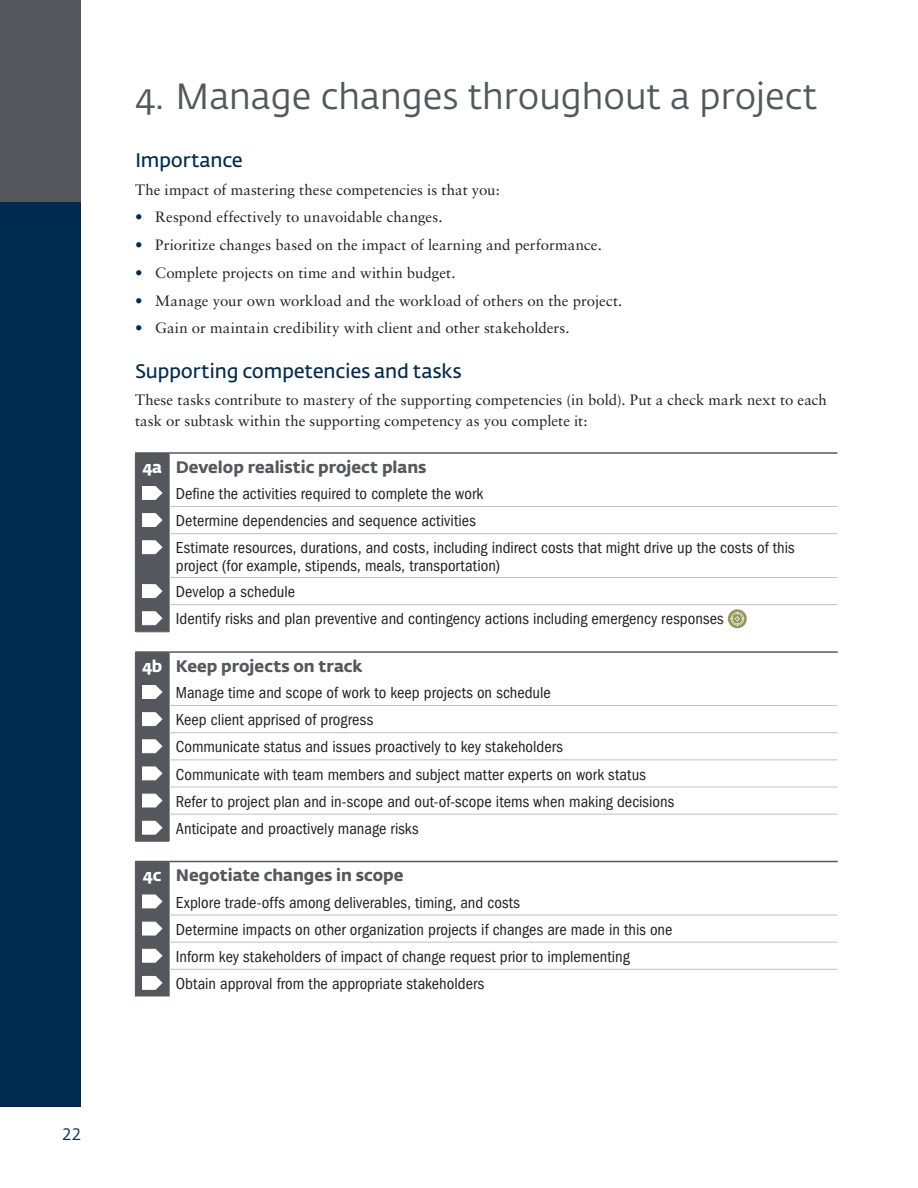
<style>
.page{position:relative;width:918px;height:1188px;background:#fff}
.page>*{position:absolute;margin:0;border:0;box-sizing:border-box;transform-origin:0 0}
.t1{font:36px "Fedra Sans Std";color:#54575c}
.t2{font:19.5px "Fedra Sans";letter-spacing:-.025em;color:#002b50}
.t3{font:condensed 16.5px/27.2px "Franklin Gothic LT";color:#231f20}
.t4{font:700 16.5px "Fedra Sans Std";color:#54575c}
.t5{font:16.5px "Fedra Sans Std";color:#002f54}
.t6{font:15px/21px "Sabon LT Std";letter-spacing:.005em;color:#231f20}
.s1{color:#002b50}
.s2{color:#fff}
</style>
<div class="page">
<div style="left:0;top:0;width:81px;height:1107px;background:#002b50"></div>
<div style="left:0;top:0;width:81px;height:202px;background:#54575c"></div>
<svg style="left:170px;top:733px;width:667px;height:128px"></svg>
<hr style="left:169px;top:452px;width:668px;height:2px;background:#54575c">
<hr style="left:169px;top:651px;width:669px;height:2px;background:#54575c">
<hr style="left:169px;top:861px;width:669px;height:1px;background:#54575c">
<hr style="left:135px;top:452px;width:34px;height:2px;background:#54575c">
<hr style="left:170px;top:506px;width:667px;height:1px;background:#c4c1c1">
<hr style="left:170px;top:533px;width:667px;height:1px;background:#c4c1c1">
<hr style="left:170px;top:577px;width:667px;height:1px;background:#c4c1c1">
<hr style="left:170px;top:604px;width:667px;height:1px;background:#c4c1c1">
<hr style="left:170px;top:732px;width:667px;height:1px;background:#c4c1c1">
<hr style="left:170px;top:759px;width:667px;height:1px;background:#c4c1c1">
<hr style="left:170px;top:787px;width:667px;height:1px;background:#c4c1c1">
<hr style="left:170px;top:814px;width:667px;height:1px;background:#c4c1c1">
<hr style="left:170px;top:915px;width:667px;height:1px;background:#c4c1c1">
<hr style="left:170px;top:942px;width:667px;height:1px;background:#c4c1c1">
<hr style="left:170px;top:969px;width:667px;height:1px;background:#c4c1c1">
<hr style="left:170px;top:705px;width:667px;height:1px;background:#c4c1c1">
<svg style="left:728px;top:609px;width:19px;height:19px"></svg>
<svg style="left:730px;top:611px;width:15px;height:15px"></svg>
<svg style="left:135px;top:453px;width:35px;height:543px"></svg>
<p class="t5" style="left:63px;top:1124px;width:20px">22</p>
<h1 class="t1" style="left:135px;top:75px;width:684px">4. Manage changes throughout a project</h1>
<p class="t2" style="left:135px;top:149px;width:109px">Importance</p>
<p class="t6" style="left:135px;top:179px;width:366px">The impact of mastering these competencies is that you:</p>
<p class="t6" style="left:135px;top:206px;width:309px"><span class="s1">•</span> Respond effectively to unavoidable changes.</p>
<p class="t6" style="left:135px;top:234px;width:468px"><span class="s1">•</span> Prioritize changes based on the impact of learning and performance.</p>
<p class="t6" style="left:135px;top:262px;width:322px"><span class="s1">•</span> Complete projects on time and within budget.</p>
<p class="t6" style="left:135px;top:290px;width:489px"><span class="s1">•</span> Manage your own workload and the workload of others on the project.</p>
<p class="t6" style="left:135px;top:317px;width:436px"><span class="s1">•</span> Gain or maintain credibility with client and other stakeholders.</p>
<p class="t2" style="left:135px;top:360px;width:328px">Supporting competencies and tasks</p>
<p class="t6" style="left:135px;top:389px;width:693px">These tasks contribute to mastery of the supporting competencies (in bold). Put a check mark next to each task or subtask within the supporting competency as you complete it:</p>
<p class="t4" style="left:142px;top:456px;width:286px"><span class="s2">4a</span> Develop realistic project plans</p>
<p class="t3" style="left:176px;top:480px;width:620px">Define the activities required to complete the work<br>Determine dependencies and sequence activities<br>Estimate resources, durations, and costs, including indirect costs that might drive up the costs of this</p>
<p class="t3" style="left:176px;top:552px;width:549px">project (for example, stipends, meals, transportation)<br>Develop a schedule<br>Identify risks and plan preventive and contingency actions including emergency responses</p>
<p class="t4" style="left:142px;top:655px;width:222px"><span class="s2">4b</span> Keep projects on track</p>
<p class="t3" style="left:176px;top:679px;width:500px">Manage time and scope of work to keep projects on schedule<br>Keep client apprised of progress<br>Communicate status and issues proactively to key stakeholders<br>Communicate with team members and subject matter experts on work status Refer to project plan and in-scope and out-of-scope items when making decisions Anticipate and proactively manage risks</p>
<p class="t4" style="left:143px;top:865px;width:262px"><span class="s2">4c</span> Negotiate changes in scope</p>
<p class="t3" style="left:176px;top:889px;width:498px">Explore trade-offs among deliverables, timing, and costs<br>Determine impacts on other organization projects if changes are made in this one Inform key stakeholders of impact of change request prior to implementing Obtain approval from the appropriate stakeholders</p>
</div>
